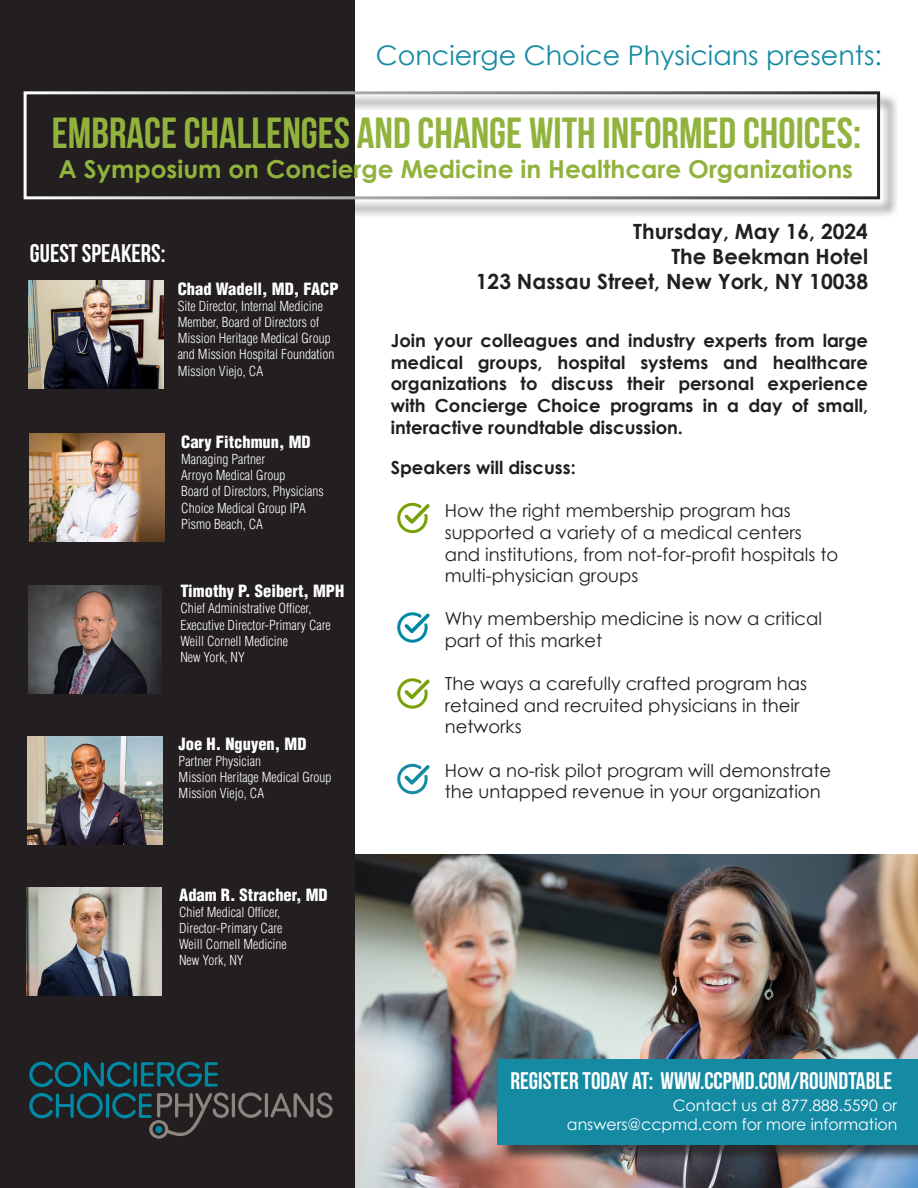
<style>
.page{position:relative;width:918px;height:1188px;background:#fff}
.page>*{position:absolute;margin:0;border:0;box-sizing:border-box;transform-origin:0 0}
.t1{font:700 43.5px "Bebas Neue";color:#91b33d}
.t2{font:27px "Century Gothic";color:#158aa3}
.t3{font:700 25.5px "Bebas Neue";color:#fff}
.t4{font:700 24.75px "Century Gothic";color:#91b33d}
.t5{font:700 24px "Bebas Neue";color:#fff}
.t6{font:700 21px/25.2px "Century Gothic";color:#231f20;text-align:right}
.t7{font:18px/21.6px "Century Gothic";color:#231f20}
.t8{font:700 18px/21.6px "Century Gothic";color:#231f20;text-align:justify}
.t9{font:900 condensed 16.5px "Helvetica LT Std";color:#fff}
.t10{font:15.75px/18.9px "Century Gothic";color:#fff;text-align:right}
.t11{font:300 condensed 13.5px/16.2px "Helvetica LT Std";color:#fff}
.s1{font-family:"Century Gothic";font-weight:400;font-stretch:normal;font-size:15px;color:#231f20}
</style>
<div class="page">
<img style="left:354px;top:854px;width:564px;height:334px">
<div style="left:0;top:0;width:354px;height:1188px;background:#231f20"></div>
<img style="left:28px;top:280px;width:135px;height:108px">
<img style="left:27px;top:737px;width:135px;height:108px">
<img style="left:29px;top:585px;width:133px;height:108px">
<img style="left:26px;top:888px;width:135px;height:108px">
<img style="left:30px;top:434px;width:135px;height:108px">
<div style="left:26px;top:94px;width:872px;height:124px;background:#231f20;opacity:.75"></div>
<div style="left:24px;top:91px;width:856px;height:108px;border:3px solid #fff"></div>
<svg style="left:29px;top:1062px;width:102px;height:25px"></svg>
<hr style="left:134px;top:1062px;width:3px;height:25px;background:#0089a5;border-radius:2px">
<svg style="left:141px;top:1062px;width:77px;height:25px"></svg>
<svg style="left:29px;top:1093px;width:74px;height:25px"></svg>
<hr style="left:106px;top:1094px;width:3px;height:24px;background:#0089a5;border-radius:2px">
<hr style="left:232px;top:1093px;width:3px;height:24px;background:#8c847e;border-radius:2px">
<svg style="left:238px;top:1093px;width:24px;height:25px"></svg>
<hr style="left:265px;top:1093px;width:3px;height:24px;background:#8c847e;border-radius:2px">
<svg style="left:270px;top:1093px;width:63px;height:25px"></svg>
<svg style="left:112px;top:1093px;width:117px;height:46px"></svg>
<svg style="left:397px;top:503px;width:33px;height:30px"></svg>
<svg style="left:397px;top:678px;width:33px;height:31px"></svg>
<svg style="left:397px;top:764px;width:33px;height:30px"></svg>
<svg style="left:397px;top:612px;width:33px;height:31px"></svg>
<div style="left:500px;top:1061px;width:418px;height:102px;background:#231f20;opacity:.75"></div>
<div style="left:497px;top:1059px;width:421px;height:85px;background:#158aa3"></div>
<p class="t2" style="left:376px;top:37px;width:508px">Concierge Choice Physicians presents:</p>
<p class="t1" style="left:52px;top:109px;width:811px">EMBRACE CHALLENGES AND CHANGE WITH INFORMED CHOICES:</p>
<p class="t4" style="left:59px;top:151px;width:796px">A Symposium on Concierge Medicine in Healthcare Organizations</p>
<p class="t3" style="left:30px;top:239px;width:137px">GUEST SPEAKERS:</p>
<p class="t9" style="left:178px;top:278px;width:162px">Chad Wadell, MD, FACP</p>
<p class="t11" style="left:178px;top:298px;width:147px">Site Director, Internal Medicine<br>Member, Board of Directors of</p>
<p class="t11" style="left:178px;top:330px;width:154px">Mission Heritage Medical Group</p>
<p class="t11" style="left:178px;top:346px;width:158px">and Mission Hospital Foundation<br>Mission Viejo, CA</p>
<p class="t9" style="left:181px;top:431px;width:131px">Cary Fitchmun, MD</p>
<p class="t11" style="left:181px;top:451px;width:85px">Managing Partner</p>
<p class="t11" style="left:181px;top:467px;width:106px">Arroyo Medical Group</p>
<p class="t11" style="left:181px;top:483px;width:172px">Board of Directors, Physicians<br>Choice Medical Group IPA<span class="s1">oup IP</span></p>
<p class="t11" style="left:181px;top:516px;width:83px">Pismo Beach, CA</p>
<p class="t9" style="left:180px;top:581px;width:165px">Timothy P. Seibert, MPH</p>
<p class="t11" style="left:180px;top:600px;width:152px">Chief Administrative Officer,<br>Executive Director-Primary Care</p>
<p class="t11" style="left:180px;top:633px;width:109px">Weill Cornell Medicine<br>New York, NY</p>
<p class="t9" style="left:179px;top:733px;width:129px">Joe H. Nguyen, MD</p>
<p class="t11" style="left:179px;top:753px;width:84px">Partner Physician</p>
<p class="t11" style="left:179px;top:769px;width:154px">Mission Heritage Medical Group</p>
<p class="t11" style="left:179px;top:785px;width:87px">Mission Viejo, CA</p>
<p class="t9" style="left:179px;top:884px;width:150px">Adam R. Stracher, MD</p>
<p class="t11" style="left:179px;top:904px;width:105px">Chief Medical Officer,<br>Director-Primary Care</p>
<p class="t11" style="left:179px;top:936px;width:109px">Weill Cornell Medicine</p>
<p class="t11" style="left:179px;top:952px;width:66px">New York, NY</p>
<p class="t6" style="left:633px;top:218px;width:236px">Thursday, May 16, 2024</p>
<p class="t6" style="left:476px;top:243px;width:394px">The Beekman Hotel<br>123 Nassau Street, New York, NY 10038</p>
<p class="t8" style="left:391px;top:329px;width:479px">Join your colleagues and industry experts from large medical groups, hospital systems and healthcare organizations to discuss their personal experience with Concierge Choice programs in a day of small, interactive roundtable discussion.</p>
<p class="t8" style="left:391px;top:456px;width:187px">Speakers will discuss:</p>
<p class="t7" style="left:445px;top:500px;width:395px">How the right membership program has supported a variety of a medical centers and institutions, from not-for-profit hospitals to multi-physician groups</p>
<p class="t7" style="left:445px;top:608px;width:379px">Why membership medicine is now a critical part of this market</p>
<p class="t7" style="left:445px;top:673px;width:364px">The ways a carefully crafted program has retained and recruited physicians in their networks</p>
<p class="t7" style="left:445px;top:759px;width:388px">How a no-risk pilot program will demonstrate the untapped revenue in your organization</p>
<p class="t5" style="left:510px;top:1067px;width:384px">REGISTER TODAY AT: WWW.CCPMD.COM/ROUNDTABLE</p>
<p class="t10" style="left:567px;top:1096px;width:332px">Contact us at 877.888.5590 or answers@ccpmd.com for more information</p>
</div>
